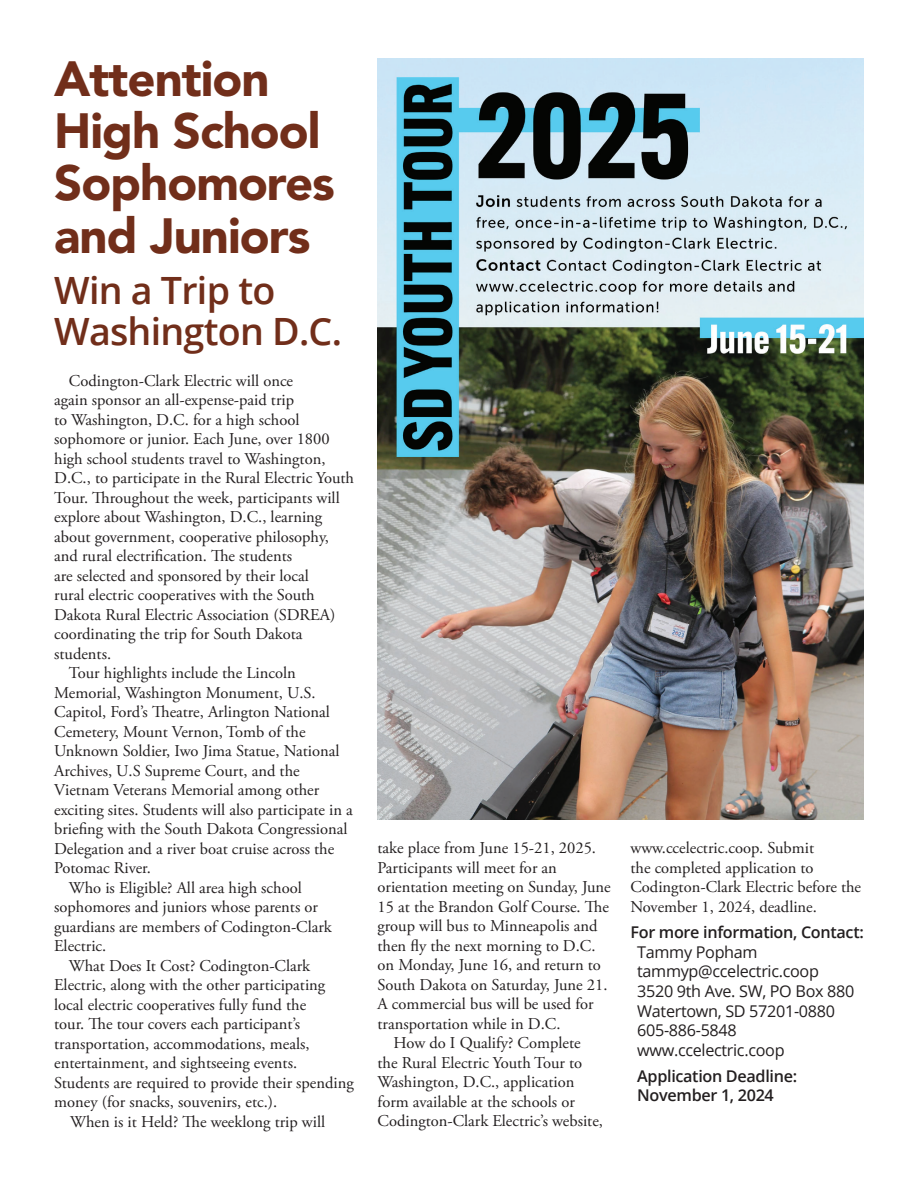
<style>
.page{position:relative;width:918px;height:1188px;background:#fff}
.page>*{position:absolute;margin:0;border:0;box-sizing:border-box;transform-origin:0 0}
.t1{font:900 49.05px/52.3px "Avenir LT Pro";letter-spacing:-.02em;color:#712e1a}
.t2{font:600 37.65px/41px "Open Sans";letter-spacing:-.02em;color:#712e1a}
.t3{font:16.5px/19.5px "Adobe Garamond Pro";color:#231f20}
.t4{font:16.2px/19.5px "Open Sans";letter-spacing:-.02em;color:#231f20}
.t5{font:600 16.2px/19.4px "Open Sans";letter-spacing:-.02em;color:#231f20}
</style>
<div class="page">
<img style="left:378px;top:58px;width:486px;height:762px">
<h1 class="t1" style="left:54px;top:52px;width:282px">Attention<br>High School<br>Sophomores and Juniors</h1>
<h2 class="t2" style="left:54px;top:269px;width:289px">Win a Trip to<br>Washington D.C.</h2>
<p class="t3" style="left:69px;top:371px;width:226px">Codington-Clark Electric will once</p>
<p class="t3" style="left:54px;top:391px;width:241px">again sponsor an all-expense-paid trip</p>
<p class="t3" style="left:54px;top:410px;width:247px">to Washington, D.C. for a high school</p>
<p class="t3" style="left:54px;top:430px;width:277px">sophomore or junior. Each June, over 1800</p>
<p class="t3" style="left:54px;top:449px;width:273px">high school students travel to Washington,</p>
<p class="t3" style="left:54px;top:469px;width:301px">D.C., to participate in the Rural Electric Youth</p>
<p class="t3" style="left:54px;top:488px;width:287px">Tour. Throughout the week, participants will</p>
<p class="t3" style="left:54px;top:508px;width:270px">explore about Washington, D.C., learning</p>
<p class="t3" style="left:54px;top:527px;width:276px">about government, cooperative philosophy,</p>
<p class="t3" style="left:54px;top:547px;width:239px">and rural electrification. The students</p>
<p class="t3" style="left:54px;top:566px;width:256px">are selected and sponsored by their local</p>
<p class="t3" style="left:54px;top:586px;width:262px">rural electric cooperatives with the South</p>
<p class="t3" style="left:54px;top:605px;width:283px">Dakota Rural Electric Association (SDREA)</p>
<p class="t3" style="left:54px;top:625px;width:250px">coordinating the trip for South Dakota</p>
<p class="t3" style="left:54px;top:644px;width:58px">students.</p>
<p class="t3" style="left:69px;top:664px;width:228px">Tour highlights include the Lincoln</p>
<p class="t3" style="left:54px;top:683px;width:263px">Memorial, Washington Monument, U.S.</p>
<p class="t3" style="left:54px;top:703px;width:277px">Capitol, Ford’s Theatre, Arlington National</p>
<p class="t3" style="left:54px;top:722px;width:253px">Cemetery, Mount Vernon, Tomb of the</p>
<p class="t3" style="left:54px;top:742px;width:287px">Unknown Soldier, Iwo Jima Statue, National</p>
<p class="t3" style="left:54px;top:761px;width:247px">Archives, U.S Supreme Court, and the</p>
<p class="t3" style="left:54px;top:781px;width:267px">Vietnam Veterans Memorial among other</p>
<p class="t3" style="left:54px;top:800px;width:300px">exciting sites. Students will also participate in a</p>
<p class="t3" style="left:54px;top:820px;width:295px">briefing with the South Dakota Congressional</p>
<p class="t3" style="left:54px;top:839px;width:282px">Delegation and a river boat cruise across the</p>
<p class="t3" style="left:54px;top:859px;width:98px">Potomac River.</p>
<p class="t3" style="left:69px;top:878px;width:234px">Who is Eligible? All area high school</p>
<p class="t3" style="left:54px;top:898px;width:265px">sophomores and juniors whose parents or</p>
<p class="t3" style="left:54px;top:917px;width:279px">guardians are members of Codington-Clark</p>
<p class="t3" style="left:54px;top:937px;width:54px">Electric.</p>
<p class="t3" style="left:69px;top:956px;width:243px">What Does It Cost? Codington-Clark</p>
<p class="t3" style="left:54px;top:976px;width:273px">Electric, along with the other participating</p>
<p class="t3" style="left:54px;top:995px;width:254px">local electric cooperatives fully fund the</p>
<p class="t3" style="left:54px;top:1015px;width:248px">tour. The tour covers each participant’s</p>
<p class="t3" style="left:54px;top:1034px;width:257px">transportation, accommodations, meals,</p>
<p class="t3" style="left:54px;top:1054px;width:244px">entertainment, and sightseeing events.</p>
<p class="t3" style="left:54px;top:1073px;width:301px">Students are required to provide their spending</p>
<p class="t3" style="left:54px;top:1093px;width:225px">money (for snacks, souvenirs, etc.).</p>
<p class="t3" style="left:70px;top:1112px;width:257px">When is it Held? The weeklong trip will</p>
<p class="t3" style="left:378px;top:839px;width:220px">take place from June 15-21, 2025.</p>
<p class="t3" style="left:378px;top:858px;width:181px">Participants will meet for an</p>
<p class="t3" style="left:378px;top:878px;width:235px">orientation meeting on Sunday, June</p>
<p class="t3" style="left:378px;top:897px;width:233px">15 at the Brandon Golf Course. The</p>
<p class="t3" style="left:378px;top:917px;width:221px">group will bus to Minneapolis and</p>
<p class="t3" style="left:378px;top:936px;width:219px">then fly the next morning to D.C.</p>
<p class="t3" style="left:378px;top:956px;width:225px">on Monday, June 16, and return to</p>
<p class="t3" style="left:378px;top:975px;width:232px">South Dakota on Saturday, June 21.</p>
<p class="t3" style="left:378px;top:995px;width:218px">A commercial bus will be used for</p>
<p class="t3" style="left:378px;top:1014px;width:185px">transportation while in D.C.</p>
<p class="t3" style="left:394px;top:1034px;width:189px">How do I Qualify? Complete</p>
<p class="t3" style="left:378px;top:1053px;width:206px">the Rural Electric Youth Tour to</p>
<p class="t3" style="left:378px;top:1073px;width:198px">Washington, D.C., application</p>
<p class="t3" style="left:378px;top:1092px;width:199px">form available at the schools or</p>
<p class="t3" style="left:378px;top:1112px;width:227px">Codington-Clark Electric’s website,</p>
<p class="t3" style="left:630px;top:839px;width:232px">www.ccelectric.coop. Submit<br>the completed application to<br>Codington-Clark Electric before the<br>November 1, 2024, deadline.</p>
<p class="t5" style="left:630px;top:923px;width:235px">For more information, Contact:</p>
<p class="t4" style="left:637px;top:942px;width:219px">Tammy Popham tammyp@ccelectric.coop<br>3520 9th Ave. SW, PO Box 880<br>Watertown, SD 57201-0880<br>605-886-5848 www.ccelectric.coop</p>
<p class="t5" style="left:637px;top:1066px;width:161px">Application Deadline:<br>November 1, 2024</p>
</div>
